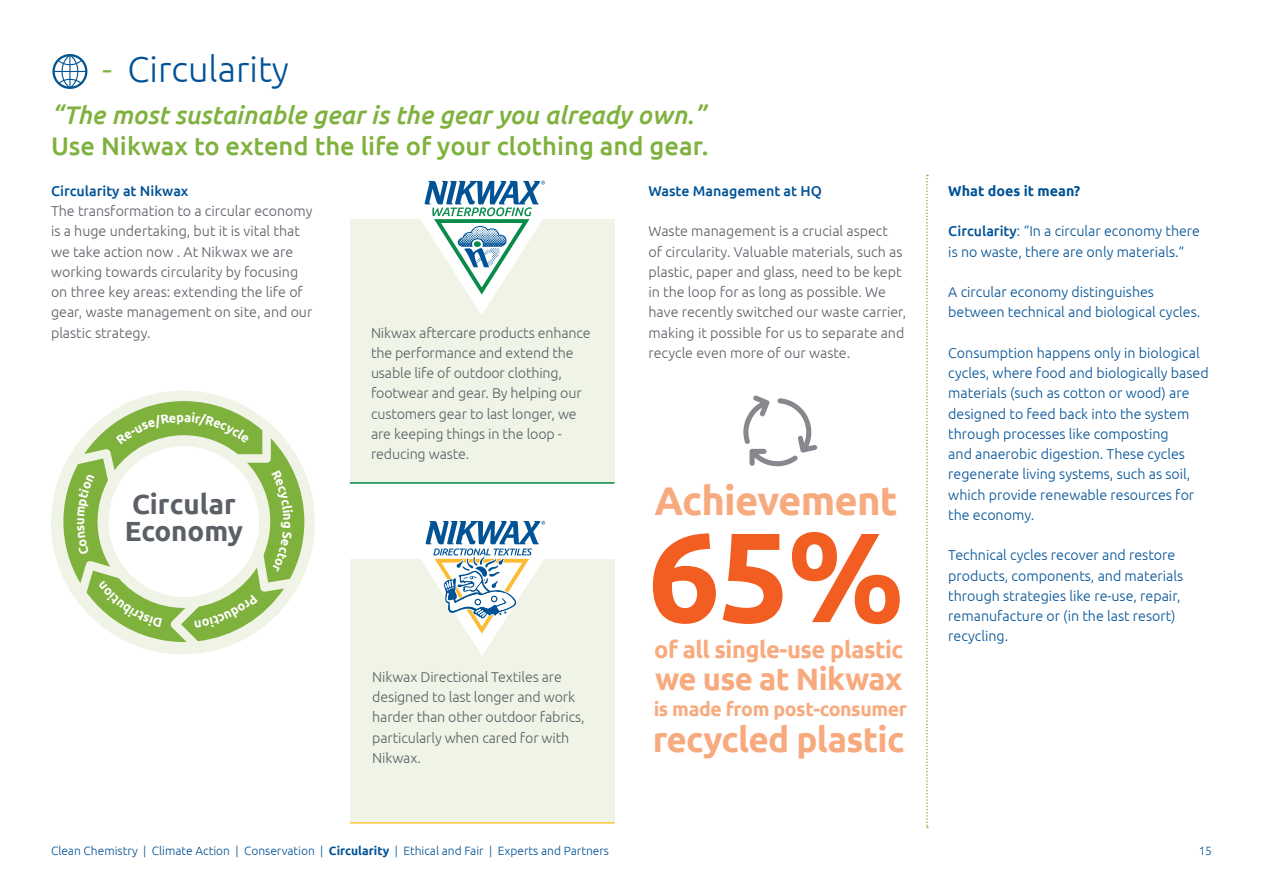
<style>
.page{position:relative;width:1263px;height:893px;background:#fff}
.page>*{position:absolute;margin:0;border:0;box-sizing:border-box;transform-origin:0 0}
.t1{font:700 127.05px "Ubuntu";color:#f25e21}
.t2{font:700 40.05px "Ubuntu";letter-spacing:-.02em;color:#f8aa7f}
.t3{font:300 36px "Ubuntu";color:#015296}
.t4{font:700 34.95px "Ubuntu";letter-spacing:-.02em;color:#f8aa7f}
.t5{font:700 31.05px "Ubuntu";letter-spacing:-.02em;color:#f8aa7f}
.t6{font:700 27.75px/27.8px "Ubuntu";color:#5b6066}
.t7{font:italic 500 25.5px "Ubuntu";color:#7fb13d}
.t8{font:500 25.5px "Ubuntu";color:#7fb13d}
.t9{font:700 23.7px "Ubuntu";letter-spacing:-.02em;color:#f8aa7f}
.t10{font:700 19.5px "Ubuntu";letter-spacing:-.02em;color:#f8aa7f}
.t11{font:300 14.25px/20.2px "Ubuntu";color:#5b5f66}
.t12{font:300 14.25px/20.2px "Ubuntu";color:#015296}
.t13{font:500 14.25px "Ubuntu";color:#015296}
.t14{font:700 14.25px "Ubuntu";color:#015296}
.t15{font:700 12.75px "Ubuntu";color:#fff}
.t16{font:300 12px "Ubuntu";color:#015296}
.s1{color:#7fb13d}
.s2{font-weight:700}
.s3{font-weight:500}
</style>
<div class="page">
<div style="left:350px;top:559px;width:264px;height:265px;background:#eff4e6"></div>
<svg style="left:52px;top:54px;width:35px;height:35px"></svg>
<svg style="left:926px;top:175px;width:2px;height:653px"></svg>
<svg style="left:743px;top:396px;width:74px;height:70px"></svg>
<div style="left:51px;top:391px;width:264px;height:263px;background:#eff4e6;border-radius:50%"></div>
<div style="left:350px;top:219px;width:264px;height:265px;background:#eff4e6"></div>
<svg style="left:421px;top:180px;width:124px;height:135px"></svg>
<hr style="left:350px;top:482px;width:264px;height:2px;background:#068a4a">
<svg style="left:421px;top:520px;width:125px;height:136px"></svg>
<hr style="left:350px;top:822px;width:264px;height:2px;background:#fec943">
<svg style="left:63px;top:401px;width:241px;height:241px"></svg>
<h3 class="t3" style="left:102px;top:47px;width:188px"><span class="s1">-</span> Circularity</h3>
<h3 class="t7" style="left:51px;top:99px;width:656px">“The most sustainable gear is the gear you already own.”</h3>
<h3 class="t8" style="left:51px;top:130px;width:659px">Use Nikwax to extend the life of your clothing and gear.</h3>
<p class="t13" style="left:51px;top:182px;width:139px">Circularity at Nikwax</p>
<p class="t11" style="left:51px;top:200px;width:263px">The transformation to a circular economy is a huge undertaking, but it is vital that we take action now . At Nikwax we are working towards circularity by focusing on three key areas: extending the life of gear, waste management on site, and our plastic strategy.</p>
<p class="t15" style="left:72px;top:525px;width:9px;rotate:-90deg">u</p>
<h3 class="t6" style="left:125px;top:489px;width:120px">Circular<br>Economy</h3>
<p class="t11" style="left:371px;top:322px;width:221px">Nikwax aftercare products enhance the performance and extend the usable life of outdoor clothing, footwear and gear. By helping our customers gear to last longer, we are keeping things in the loop - reducing waste.</p>
<p class="t11" style="left:372px;top:666px;width:214px">Nikwax Directional Textiles are designed to last longer and work harder than other outdoor fabrics, particularly when cared for with<br>Nikwax.</p>
<p class="t16" style="left:51px;top:843px;width:560px">Clean Chemistry | Climate Action | Conservation | <span class="s2">Circularity</span> | Ethical and Fair | Experts and Partners</p>
<p class="t13" style="left:648px;top:182px;width:175px">Waste Management at HQ</p>
<p class="t11" style="left:648px;top:221px;width:259px">Waste management is a crucial aspect<br>of circularity. Valuable materials, such as plastic, paper and glass, need to be kept in the loop for as long as possible. We have recently switched our waste carrier, making it possible for us to separate and recycle even more of our waste.</p>
<h2 class="t2" style="left:655px;top:476px;width:245px">Achievement</h2>
<h1 class="t1" style="left:648px;top:500px;width:257px">65%</h1>
<h3 class="t9" style="left:654px;top:635px;width:251px">of all single-use plastic</h3>
<h3 class="t5" style="left:655px;top:660px;width:249px">we use at Nikwax</h3>
<h3 class="t10" style="left:654px;top:697px;width:255px">is made from post-consumer</h3>
<h3 class="t4" style="left:653px;top:718px;width:253px">recycled plastic</h3>
<p class="t14" style="left:948px;top:182px;width:134px">What does it mean?</p>
<p class="t12" style="left:948px;top:221px;width:253px"><span class="s3">Circularity</span>: “In a circular economy there is no waste, there are only materials.”</p>
<p class="t12" style="left:948px;top:281px;width:253px">A circular economy distinguishes between technical and biological cycles.</p>
<p class="t12" style="left:948px;top:342px;width:262px">Consumption happens only in biological cycles, where food and biologically based materials (such as cotton or wood) are designed to feed back into the system through processes like composting<br>and anaerobic digestion. These cycles regenerate living systems, such as soil, which provide renewable resources for the economy.</p>
<p class="t12" style="left:948px;top:545px;width:236px">Technical cycles recover and restore products, components, and materials through strategies like re-use, repair, remanufacture or (in the last resort) recycling.</p>
<p class="t16" style="left:1199px;top:844px;width:15px">15</p>
</div>
